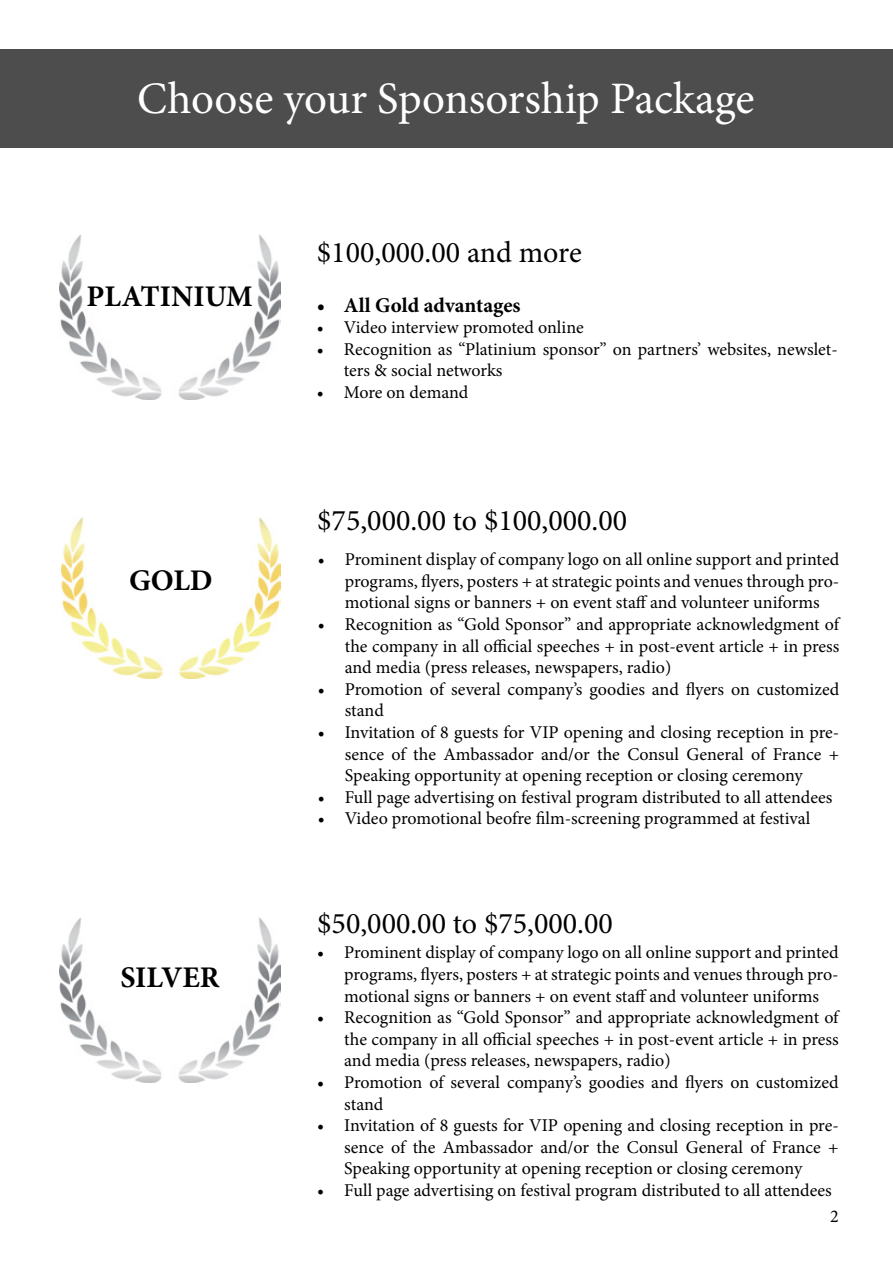
<style>
.page{position:relative;width:893px;height:1263px;background:#fff}
.page>*{position:absolute;margin:0;border:0;box-sizing:border-box;transform-origin:0 0}
.t1{font:45px "Minion Pro";letter-spacing:-.005em;color:#fff}
.t2{font:30px "Minion Pro";color:#000}
.t3{font:700 30px "Minion Pro";color:#000}
.t4{font:700 21px "Minion Pro";color:#000}
.t5{font:18px/21.6px "Minion Pro";color:#000;text-align:justify}
</style>
<div class="page">
<div style="left:0;top:49px;width:893px;height:98px;background:#4d4d4d"></div>
<img style="left:59px;top:234px;width:222px;height:165px">
<img style="left:60px;top:918px;width:221px;height:165px">
<img style="left:61px;top:518px;width:220px;height:160px">
<h1 class="t1" style="left:137px;top:68px;width:619px">Choose your Sponsorship Package</h1>
<h2 class="t3" style="left:87px;top:279px;width:168px">PLATINIUM</h2>
<h2 class="t3" style="left:129px;top:563px;width:85px">GOLD</h2>
<h2 class="t3" style="left:120px;top:959px;width:101px">SILVER</h2>
<h2 class="t2" style="left:317px;top:233px;width:266px">$100,000.00 and more</h2>
<p class="t4" style="left:317px;top:292px;width:205px">• All Gold advantages</p>
<p class="t5" style="left:317px;top:317px;width:268px">• Video interview promoted online</p>
<p class="t5" style="left:344px;top:338px;width:495px;text-indent:-27px">• Recognition as “Platinium sponsor” on partners’ websites, newslet&shy;ters &amp; social networks</p>
<p class="t5" style="left:317px;top:381px;width:153px">• More on demand</p>
<h2 class="t2" style="left:317px;top:500px;width:312px">$75,000.00 to $100,000.00</h2>
<p class="t5" style="left:345px;top:549px;width:496px;text-indent:-27px">• Prominent display of company logo on all online support and printed programs, flyers, posters + at strategic points and venues through pro&shy;motional signs or banners + on event staff and volunteer uniforms</p>
<p class="t5" style="left:345px;top:614px;width:496px;text-indent:-27px">• Recognition as “Gold Sponsor” and appropriate acknowledgment of the company in all official speeches + in post-event article + in press and media (press releases, newspapers, radio)</p>
<p class="t5" style="left:345px;top:678px;width:496px;text-indent:-27px">• Promotion of several company’s goodies and flyers on customized stand</p>
<p class="t5" style="left:345px;top:722px;width:496px;text-indent:-27px">• Invitation of 8 guests for VIP opening and closing reception in pre&shy;sence of the Ambassador and/or the Consul General of France + Speaking opportunity at opening reception or closing ceremony</p>
<p class="t5" style="left:318px;top:786px;width:516px">• Full page advertising on festival program distributed to all attendees</p>
<p class="t5" style="left:318px;top:808px;width:494px">• Video promotional beofre film-screening programmed at festival</p>
<h2 class="t2" style="left:317px;top:903px;width:297px">$50,000.00 to $75,000.00</h2>
<p class="t5" style="left:344px;top:942px;width:496px;text-indent:-27px">• Prominent display of company logo on all online support and printed programs, flyers, posters + at strategic points and venues through pro&shy;motional signs or banners + on event staff and volunteer uniforms</p>
<p class="t5" style="left:344px;top:1007px;width:496px;text-indent:-27px">• Recognition as “Gold Sponsor” and appropriate acknowledgment of the company in all official speeches + in post-event article + in press and media (press releases, newspapers, radio)</p>
<p class="t5" style="left:344px;top:1071px;width:496px;text-indent:-27px">• Promotion of several company’s goodies and flyers on customized stand</p>
<p class="t5" style="left:344px;top:1115px;width:496px;text-indent:-27px">• Invitation of 8 guests for VIP opening and closing reception in pre&shy;sence of the Ambassador and/or the Consul General of France + Speaking opportunity at opening reception or closing ceremony</p>
<p class="t5" style="left:317px;top:1179px;width:516px">• Full page advertising on festival program distributed to all attendees</p>
<p class="t5" style="left:830px;top:1205px;width:10px">2</p>
</div>
